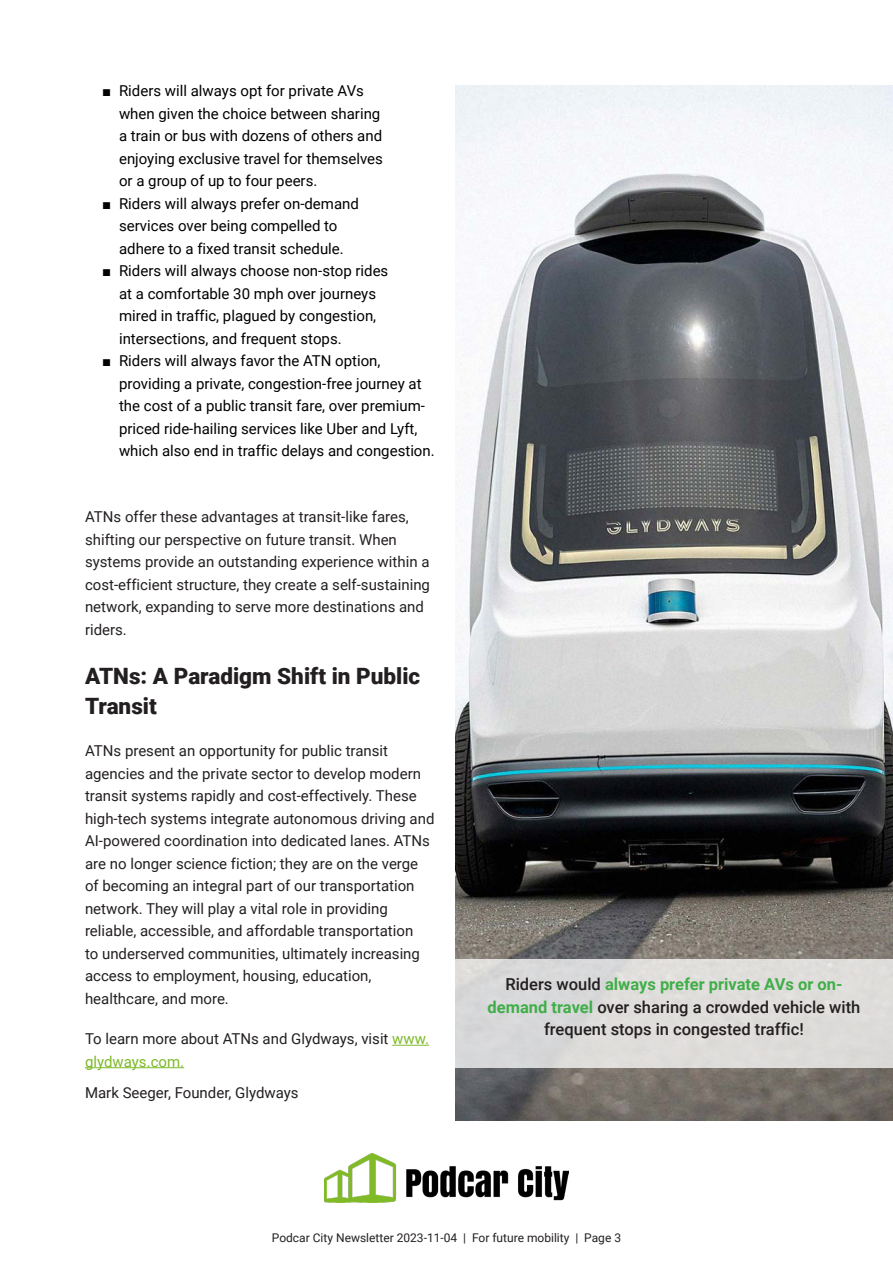
<style>
.page{position:relative;width:893px;height:1263px;background:#fff}
.page>*{position:absolute;margin:0;border:0;box-sizing:border-box;transform-origin:0 0}
.Heading_4{font:900 22.5px/30px "Roboto";color:#231f20}
.t1{font:500 16.5px/22.5px "Roboto";color:#231f20;text-align:center}
.t2{font:15px/22.5px "Roboto";color:#231f20}
.t3{font:15px/22.5px "Roboto";color:#000}
.t4{font:12px "Roboto";color:#231f20}
.s1{font-family:"Times New Roman"}
.s2{color:#7db928}
.s3{font-weight:700;color:#40ae49}
</style>
<div class="page">
<img style="left:325px;top:1153px;width:243px;height:50px">
<hr style="left:392px;top:1045px;width:37px;height:1px;background:#7db928">
<hr style="left:85px;top:1067px;width:99px;height:1px;background:#7db928">
<img style="left:455px;top:85px;width:438px;height:1036px">
<div style="left:455px;top:959px;width:438px;height:108px;background:#dedcda"></div>
<p class="t3" style="left:119px;top:79px;width:265px;text-indent:-17px"><span class="s1">■</span> Riders will always opt for private AVs when given the choice between sharing a train or bus with dozens of others and enjoying exclusive travel for themselves or a group of up to four peers.</p>
<p class="t3" style="left:102px;top:192px;width:258px;text-align:center"><span class="s1">■</span> Riders will always prefer on-demand services over being compelled to adhere to a fixed transit schedule.</p>
<p class="t3" style="left:119px;top:259px;width:271px;text-indent:-17px"><span class="s1">■</span> Riders will always choose non-stop rides at a comfortable 30 mph over journeys mired in traffic, plagued by congestion, intersections, and frequent stops.</p>
<p class="t3" style="left:119px;top:349px;width:317px;text-indent:-17px"><span class="s1">■</span> Riders will always favor the ATN option, providing a private, congestion-free journey at the cost of a public transit fare, over premium&shy;priced ride-hailing services like Uber and Lyft, which also end in traffic delays and congestion.</p>
<p class="t2" style="left:85px;top:505px;width:346px">ATNs offer these advantages at transit-like fares, shifting our perspective on future transit. When systems provide an outstanding experience within a cost-efficient structure, they create a self-sustaining network, expanding to serve more destinations and riders.</p>
<p class="Heading_4" style="left:85px;top:660px;width:337px">ATNs: A Paradigm Shift in Public<br>Transit</p>
<p class="t2" style="left:85px;top:739px;width:351px">ATNs present an opportunity for public transit agencies and the private sector to develop modern transit systems rapidly and cost-effectively. These high-tech systems integrate autonomous driving and AI-powered coordination into dedicated lanes. ATNs are no longer science fiction; they are on the verge of becoming an integral part of our transportation network. They will play a vital role in providing reliable, accessible, and affordable transportation<br>to underserved communities, ultimately increasing access to employment, housing, education, healthcare, and more.</p>
<p class="t2" style="left:85px;top:1027px;width:346px">To learn more about ATNs and Glydways, visit <span class="s2">www. glydways.com.</span></p>
<p class="t2" style="left:85px;top:1081px;width:215px">Mark Seeger, Founder, Glydways</p>
<p class="t1" style="left:488px;top:972px;width:374px">Riders would <span class="s3">always prefer private AVs or on&shy;demand travel</span> over sharing a crowded vehicle with frequent stops in congested traffic!</p>
<p class="t4" style="left:272px;top:1229px;width:351px">Podcar City Newsletter 2023-11-04 | For future mobility | Page 3</p>
</div>
